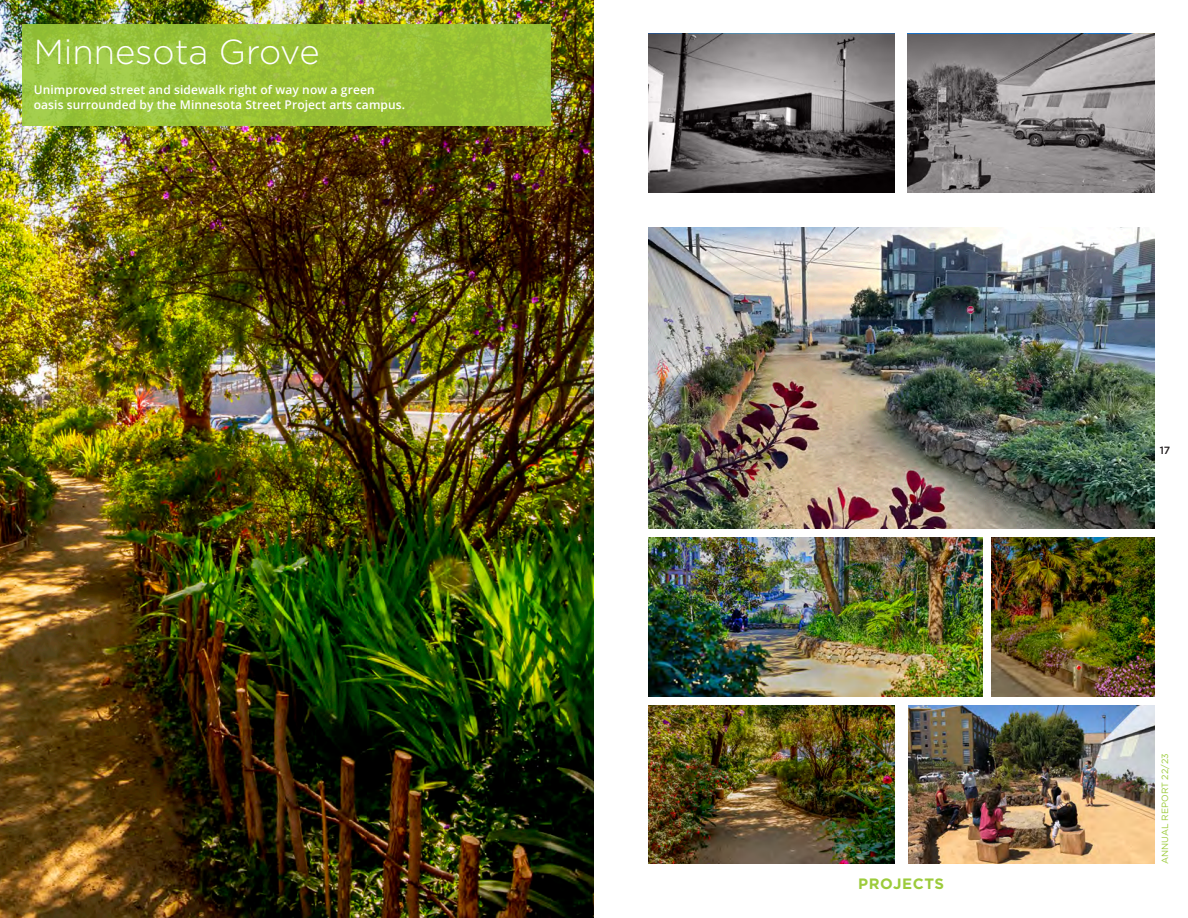
<style>
.page{position:relative;width:1188px;height:918px;background:#fff}
.page>*{position:absolute;margin:0;border:0;box-sizing:border-box;transform-origin:0 0}
.t1{font:300 34.65px "Gotham";color:#fff}
.t2{font:700 15px "Gotham";letter-spacing:.04em;color:#9ccb3b}
.t3{font:600 12px/15px "Open Sans";letter-spacing:.01em;color:#fff}
.t4{font:500 10.5px "Gotham";color:#231f20}
.t5{font:9px "Gotham";color:#9ccb3b}
</style>
<div class="page">
<img style="left:0;top:0;width:594px;height:918px">
<svg style="left:23px;top:24px;width:528px;height:101px;background:#99c239"></svg>
<img style="left:648px;top:705px;width:246px;height:159px">
<img style="left:908px;top:705px;width:246px;height:159px">
<img style="left:648px;top:537px;width:335px;height:159px">
<img style="left:992px;top:537px;width:162px;height:159px">
<img style="left:648px;top:228px;width:506px;height:300px">
<img style="left:907px;top:34px;width:247px;height:159px">
<img style="left:648px;top:34px;width:246px;height:159px">
<h1 class="t1" style="left:34px;top:33px;width:287px">Minnesota Grove</h1>
<p class="t3" style="left:34px;top:82px;width:373px">Unimproved street and sidewalk right of way now a green oasis surrounded by the Minnesota Street Project arts campus.</p>
<p class="t2" style="left:858px;top:875px;width:88px">PROJECTS</p>
<p class="t4" style="left:1160px;top:444px;width:12px">17</p>
<p class="t5" style="left:1159px;top:864px;width:112px;rotate:-90deg">ANNUAL REPORT 22/23</p>
</div>
